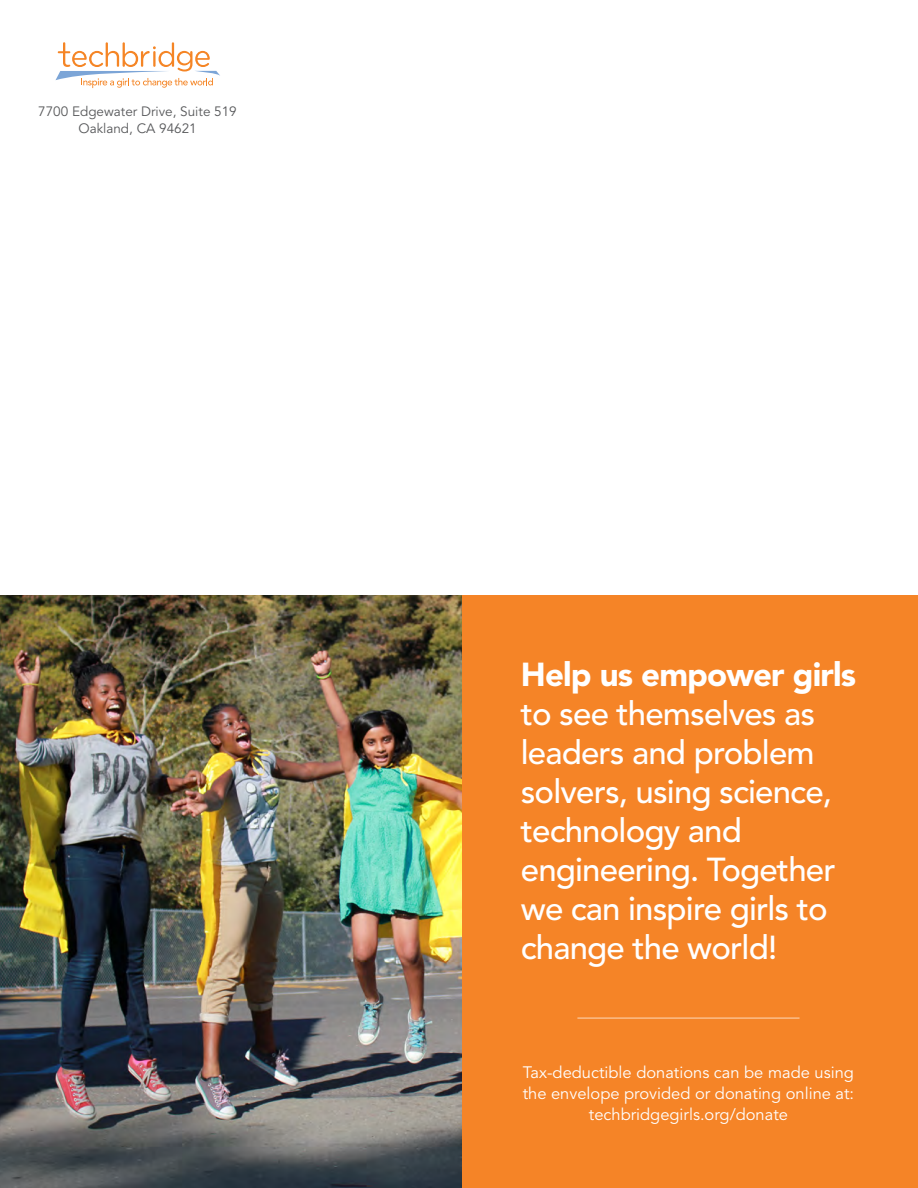
<style>
.page{position:relative;width:918px;height:1188px;background:#fff}
.page>*{position:absolute;margin:0;border:0;box-sizing:border-box;transform-origin:0 0}
.Headline_Big{font:500 33px/39px "Avenir LT Std";letter-spacing:-.025em;color:#fff}
.Body{font:16.5px/21px "Avenir LT Std";color:#fff;text-align:center}
.t1{font:13.5px/16.5px "Avenir LT Std";color:#57585a;text-align:center}
.s1{font-weight:900}
</style>
<div class="page">
<div style="left:0;top:595px;width:918px;height:593px;background:#f58427"></div>
<img style="left:0;top:595px;width:461px;height:593px">
<svg style="left:56px;top:42px;width:164px;height:46px"></svg>
<hr style="left:577px;top:1017px;width:223px;height:2px;background:#fbbd89">
<p class="t1" style="left:38px;top:104px;width:200px">7700 Edgewater Drive, Suite 519<br>Oakland, CA 94621</p>
<p class="Headline_Big" style="left:521px;top:656px;width:337px"><span class="s1">Help us empower girls </span>to see themselves as leaders and problem solvers, using science, technology and engineering. Together we can inspire girls to change the world!</p>
<p class="Body" style="left:523px;top:1062px;width:333px">Tax-deductible donations can be made using the envelope provided or donating online at: techbridgegirls.org/donate</p>
</div>
